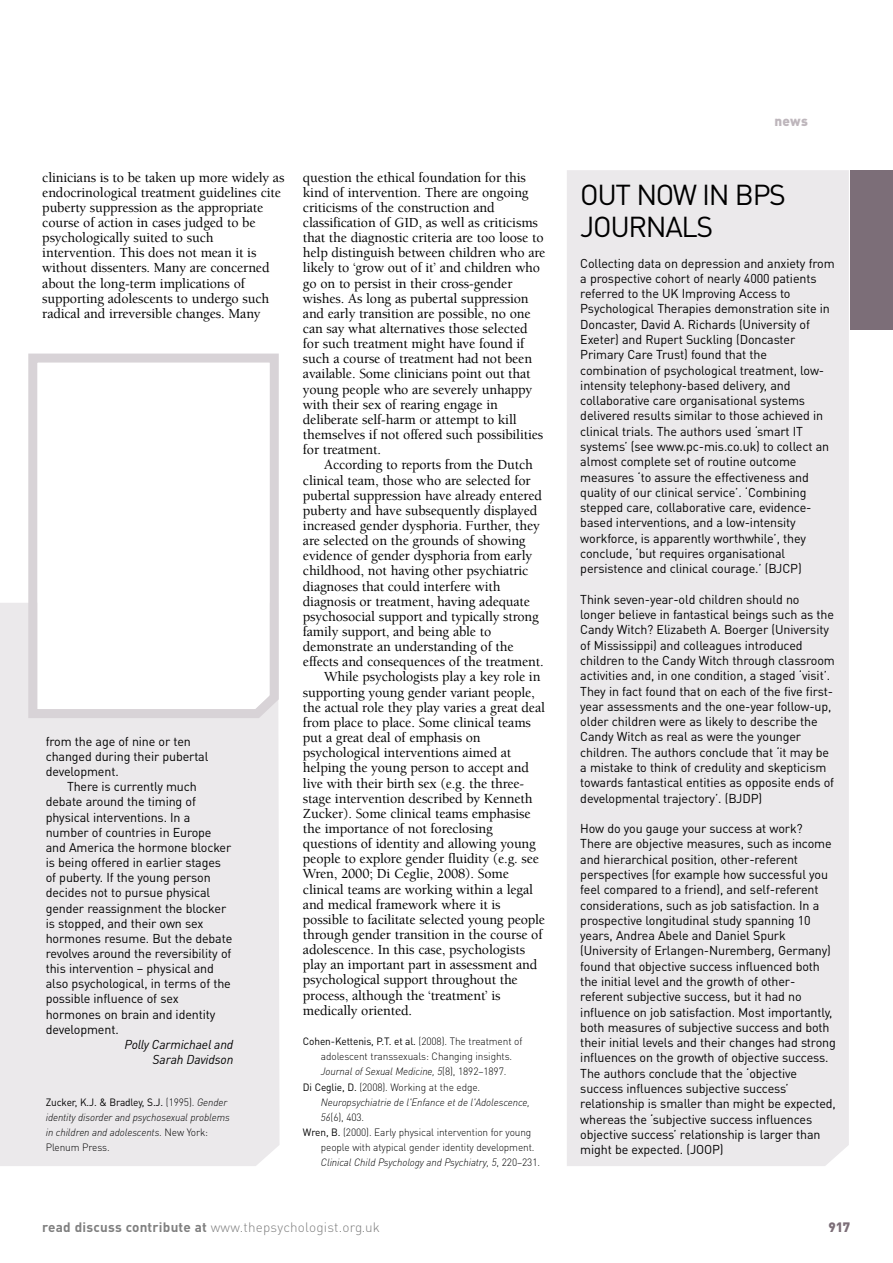
<style>
.page{position:relative;width:893px;height:1263px;background:#fff}
.page>*{position:absolute;margin:0;border:0;box-sizing:border-box;transform-origin:0 0}
.t1{font:28.5px/31.7px "DIN Pro";letter-spacing:-.045em;color:#000}
.t2{font:500 14.25px/15.1px "Berkeley Std";letter-spacing:-.01em;color:#000}
.t3{font:300 13.5px "DIN Pro";letter-spacing:.015em;color:#808080}
.t4{font:900 13.5px "DIN Pro";color:#beb6bc}
.t5{font:900 13.5px "DIN Pro";color:#7c6e78}
.t6{font:12.75px/15.3px "DIN Pro";letter-spacing:-.01em;color:#000}
.t7{font:italic 12.75px/15.1px "DIN Pro";letter-spacing:-.01em;color:#000;text-align:right}
.t8{font:italic 300 10.5px/15.1px "DIN Pro";letter-spacing:-.01em;color:#000;scale:.96 1}
.t9{font:300 10.5px "DIN Pro";letter-spacing:-.01em;color:#000;scale:.96 1}
.t10{font:10.5px "DIN Pro";letter-spacing:-.01em;color:#000;scale:.96 1}
.s1{font-weight:300}
.s2{font-style:normal}
.s3{font-weight:400}
.s4{font-style:italic}
.s5{font-weight:400;font-style:normal}
.s6{font-weight:700}
</style>
<div class="page">
<div style="left:850px;top:170px;width:42px;height:160px;background:#7c6e78"></div>
<div style="left:0;top:603px;width:280px;height:563px;background:#ebe9eb"></div>
<svg style="left:28px;top:354px;width:251px;height:364px"></svg>
<div style="left:567px;top:170px;width:282px;height:996px;background:#ebe9eb"></div>
<p class="t2" style="left:42px;top:171px;width:244px">clinicians is to be taken up more widely as endocrinological treatment guidelines cite puberty suppression as the appropriate course of action in cases judged to be psychologically suited to such intervention. This does not mean it is without dissenters. Many are concerned about the long-term implications of supporting adolescents to undergo such radical and irreversible changes. Many</p>
<p class="t2" style="left:303px;top:171px;width:244px">question the ethical foundation for this kind of intervention. There are ongoing criticisms of the construction and classification of GID, as well as criticisms that the diagnostic criteria are too loose to help distinguish between children who are likely to ‘grow out of it’ and children who go on to persist in their cross-gender wishes. As long as pubertal suppression and early transition are possible, no one can say what alternatives those selected for such treatment might have found if such a course of treatment had not been available. Some clinicians point out that young people who are severely unhappy with their sex of rearing engage in deliberate self-harm or attempt to kill themselves if not offered such possibilities for treatment.</p>
<p class="t2" style="left:324px;top:459px;width:210px">According to reports from the Dutch</p>
<p class="t2" style="left:303px;top:474px;width:229px">clinical team, those who are selected for</p>
<p class="t2" style="left:303px;top:489px;width:240px">pubertal suppression have already entered</p>
<p class="t2" style="left:303px;top:504px;width:236px">puberty and have subsequently displayed</p>
<p class="t2" style="left:303px;top:519px;width:238px">increased gender dysphoria. Further, they</p>
<p class="t2" style="left:303px;top:534px;width:224px">are selected on the grounds of showing</p>
<p class="t2" style="left:303px;top:549px;width:231px">evidence of gender dysphoria from early</p>
<p class="t2" style="left:303px;top:565px;width:227px">childhood, not having other psychiatric</p>
<p class="t2" style="left:303px;top:580px;width:199px">diagnoses that could interfere with</p>
<p class="t2" style="left:303px;top:595px;width:229px">diagnosis or treatment, having adequate</p>
<p class="t2" style="left:303px;top:610px;width:237px">psychosocial support and typically strong</p>
<p class="t2" style="left:303px;top:625px;width:190px">family support, and being able to</p>
<p class="t2" style="left:303px;top:640px;width:212px">demonstrate an understanding of the</p>
<p class="t2" style="left:303px;top:656px;width:242px">effects and consequences of the treatment.</p>
<p class="t2" style="left:324px;top:671px;width:218px">While psychologists play a key role in</p>
<p class="t2" style="left:303px;top:686px;width:233px">supporting young gender variant people,</p>
<p class="t2" style="left:303px;top:701px;width:243px">the actual role they play varies a great deal</p>
<p class="t2" style="left:303px;top:716px;width:230px">from place to place. Some clinical teams</p>
<p class="t2" style="left:303px;top:731px;width:179px">put a great deal of emphasis on</p>
<p class="t2" style="left:303px;top:746px;width:210px">psychological interventions aimed at</p>
<p class="t2" style="left:303px;top:762px;width:227px">helping the young person to accept and</p>
<p class="t2" style="left:303px;top:777px;width:223px">live with their birth sex (e.g. the three-</p>
<p class="t2" style="left:303px;top:792px;width:231px">stage intervention described by Kenneth</p>
<p class="t2" style="left:303px;top:807px;width:229px">Zucker). Some clinical teams emphasise</p>
<p class="t2" style="left:303px;top:822px;width:191px">the importance of not foreclosing</p>
<p class="t2" style="left:303px;top:837px;width:234px">questions of identity and allowing young</p>
<p class="t2" style="left:303px;top:852px;width:238px">people to explore gender fluidity (e.g. see</p>
<p class="t2" style="left:303px;top:868px;width:207px">Wren, 2000; Di Ceglie, 2008). Some</p>
<p class="t2" style="left:303px;top:883px;width:232px">clinical teams are working within a legal</p>
<p class="t2" style="left:303px;top:898px;width:199px">and medical framework where it is</p>
<p class="t2" style="left:303px;top:913px;width:244px">possible to facilitate selected young people</p>
<p class="t2" style="left:303px;top:928px;width:241px">through gender transition in the course of</p>
<p class="t2" style="left:303px;top:943px;width:224px">adolescence. In this case, psychologists</p>
<p class="t2" style="left:303px;top:959px;width:236px">play an important part in assessment and</p>
<p class="t2" style="left:303px;top:974px;width:216px">psychological support throughout the</p>
<p class="t2" style="left:303px;top:989px;width:199px">process, although the ‘treatment’ is</p>
<p class="t2" style="left:303px;top:1004px;width:111px">medically oriented.</p>
<p class="t10" style="left:303px;top:1038px;width:230px">Cohen-Kettenis, P.T. et al. <span class="s1">(2008). The treatment of</span></p>
<p class="t9" style="left:321px;top:1053px;width:201px">adolescent transsexuals: Changing insights.</p>
<p class="t8" style="left:321px;top:1065px;width:195px">Journal of Sexual Medicine, 5<span class="s2">(8), 1892–1897.</span></p>
<p class="t9" style="left:303px;top:1083px;width:186px"><span class="s3">Di Ceglie, D.</span> (2008). Working at the edge.</p>
<p class="t8" style="left:321px;top:1096px;width:219px">Neuropsychiatrie de l'Enfance et de l'Adolescence,</p>
<p class="t9" style="left:321px;top:1113px;width:47px"><span class="s4">56</span>(6), 403.</p>
<p class="t9" style="left:303px;top:1128px;width:239px"><span class="s3">Wren, B.</span> (2000). Early physical intervention for young</p>
<p class="t9" style="left:321px;top:1144px;width:224px">people with atypical gender identity development.</p>
<p class="t8" style="left:321px;top:1156px;width:230px">Clinical Child Psychology and Psychiatry, 5<span class="s2">, 220–231.</span></p>
<p class="t6" style="left:46px;top:735px;width:164px">from the age of nine or ten changed during their pubertal development.</p>
<p class="t6" style="left:46px;top:781px;width:188px;text-indent:21px">There is currently much debate around the timing of physical interventions. In a number of countries in Europe and America the hormone blocker is being offered in earlier stages of puberty. If the young person decides not to pursue physical gender reassignment the blocker is stopped, and their own sex hormones resume. But the debate revolves around the reversibility of this intervention – physical and also psychological, in terms of the possible influence of sex hormones on brain and identity development.</p>
<p class="t7" style="left:125px;top:1038px;width:110px">Polly Carmichael and<br>Sarah Davidson</p>
<p class="t8" style="left:46px;top:1096px;width:193px"><span class="s5">Zucker, K.J. &amp; Bradley, S.J.</span> <span class="s2">(1995).</span> Gender identity disorder and psychosexual problems in children and adolescents<span class="s2">. New York:<br>Plenum Press.</span></p>
<p class="t4" style="left:774px;top:113px;width:35px">news</p>
<h1 class="t1" style="left:580px;top:183px;width:207px">OUT NOW IN BPS<br>JOURNALS</h1>
<p class="t6" style="left:580px;top:257px;width:256px">Collecting data on depression and anxiety from a prospective cohort of nearly 4000 patients referred to the UK Improving Access to Psychological Therapies demonstration site in Doncaster, David A. Richards (University of Exeter) and Rupert Suckling (Doncaster Primary Care Trust) found that the combination of psychological treatment, low&shy;intensity telephony-based delivery, and collaborative care organisational systems delivered results similar to those achieved in clinical trials. The authors used ‘smart IT systems’ (see www.pc-mis.co.uk) to collect an almost complete set of routine outcome measures ‘to assure the effectiveness and quality of our clinical service’. ‘Combining stepped care, collaborative care, evidence&shy;based interventions, and a low-intensity workforce, is apparently worthwhile’, they conclude, ‘but requires organisational persistence and clinical courage.’ (BJCP)</p>
<p class="t6" style="left:580px;top:593px;width:256px">Think seven-year-old children should no longer believe in fantastical beings such as the Candy Witch? Elizabeth A. Boerger (University of Mississippi) and colleagues introduced children to the Candy Witch through classroom activities and, in one condition, a staged ‘visit’.<br>They in fact found that on each of the five first&shy;year assessments and the one-year follow-up, older children were as likely to describe the Candy Witch as real as were the younger children. The authors conclude that ‘it may be a mistake to think of credulity and skepticism towards fantastical entities as opposite ends of developmental trajectory’. (BJDP)</p>
<p class="t6" style="left:580px;top:822px;width:257px">How do you gauge your success at work?<br>There are objective measures, such as income and hierarchical position, other-referent perspectives (for example how successful you feel compared to a friend), and self-referent considerations, such as job satisfaction. In a prospective longitudinal study spanning 10 years, Andrea Abele and Daniel Spurk (University of Erlangen-Nuremberg, Germany) found that objective success influenced both the initial level and the growth of other&shy;referent subjective success, but it had no influence on job satisfaction. Most importantly, both measures of subjective success and both their initial levels and their changes had strong influences on the growth of objective success.<br>The authors conclude that the ‘objective success influences subjective success’ relationship is smaller than might be expected, whereas the ‘subjective success influences objective success’ relationship is larger than might be expected. (JOOP)</p>
<p class="t3" style="left:42px;top:1223px;width:339px"><span class="s6">read discuss contribute at</span> www.thepsychologist.org.uk</p>
<p class="t5" style="left:828px;top:1220px;width:23px">917</p>
</div>
